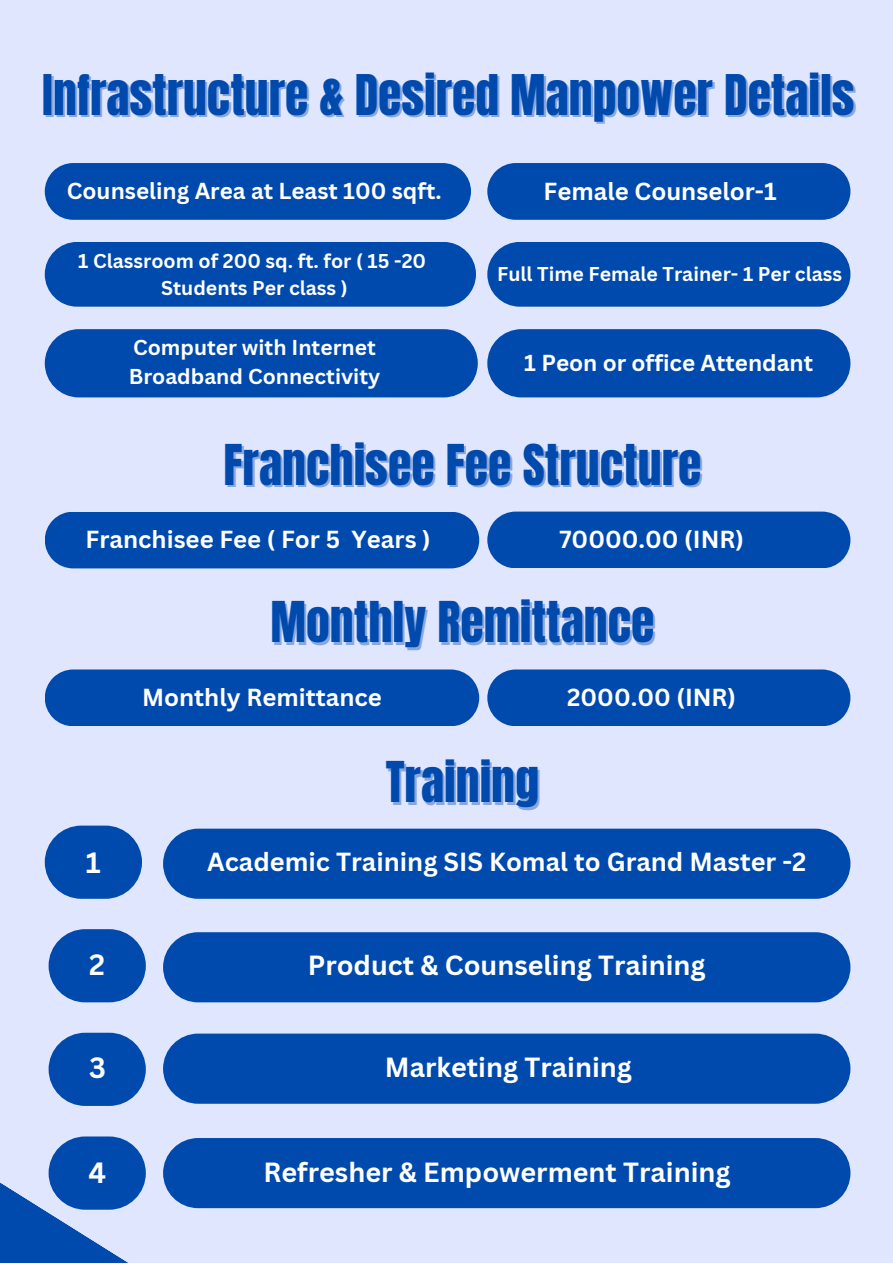
<style>
.page{position:relative;width:893px;height:1264px;background:#fff}
.page>*{position:absolute;margin:0;border:0;box-sizing:border-box;transform-origin:0 0}
.t1{font:47.85px "Anton";color:#004aad}
.t2{font:47.7px "Anton";color:#004aad}
.t3{font:700 28.5px "Canva Sans";color:#fff}
.t4{font:700 27px "Canva Sans";color:#fff}
.t5{font:700 25.5px "Canva Sans";color:#fff}
.t6{font:700 24px "Canva Sans";color:#fff}
.t7{font:700 22.5px "Canva Sans";color:#fff}
.t8{font:700 21px "Canva Sans";color:#fff}
.t9{font:700 19.5px "Canva Sans";color:#fff}
</style>
<div class="page">
<div style="left:0;top:0;width:892px;height:1262px;background:#e1e6ff"></div>
<svg style="left:0;top:1156px;width:204px;height:106px"></svg>
<div style="left:45px;top:163px;width:426px;height:57px;background:#004aad"></div>
<div style="left:487px;top:163px;width:363px;height:57px;background:#004aad"></div>
<div style="left:45px;top:242px;width:431px;height:65px;background:#004aad;border-radius:32px"></div>
<div style="left:487px;top:242px;width:363px;height:65px;background:#004aad;border-radius:32px"></div>
<div style="left:45px;top:329px;width:432px;height:68px;background:#004aad;border-radius:34px"></div>
<div style="left:487px;top:329px;width:363px;height:68px;background:#004aad;border-radius:34px"></div>
<div style="left:45px;top:512px;width:434px;height:56px;background:#004aad"></div>
<div style="left:487px;top:511px;width:363px;height:57px;background:#004aad"></div>
<div style="left:45px;top:669px;width:434px;height:57px;background:#004aad"></div>
<div style="left:487px;top:669px;width:363px;height:57px;background:#004aad"></div>
<div style="left:45px;top:825px;width:97px;height:73px;background:#004aad;border-radius:37px"></div>
<div style="left:163px;top:828px;width:687px;height:70px;background:#004aad;border-radius:35px"></div>
<div style="left:49px;top:929px;width:97px;height:73px;background:#004aad;border-radius:37px"></div>
<div style="left:163px;top:932px;width:687px;height:70px;background:#004aad;border-radius:35px"></div>
<div style="left:49px;top:1032px;width:97px;height:73px;background:#004aad;border-radius:37px"></div>
<div style="left:163px;top:1033px;width:687px;height:70px;background:#004aad;border-radius:35px"></div>
<div style="left:49px;top:1136px;width:97px;height:73px;background:#004aad;border-radius:37px"></div>
<div style="left:163px;top:1137px;width:687px;height:71px;background:#004aad;border-radius:35px"></div>
<p class="t2" style="left:42px;top:61px;width:813px">Infrastructure &amp; Desired Manpower Details</p>
<p class="t7" style="left:67px;top:175px;width:376px">Counseling Area at Least 100 sqft.</p>
<p class="t6" style="left:543px;top:174px;width:235px">Female Counselor-1</p>
<p class="t9" style="left:78px;top:247px;width:349px">1 Classroom of 200 sq. ft. for ( 15 -20</p>
<p class="t9" style="left:161px;top:274px;width:188px">Students Per class )</p>
<p class="t8" style="left:133px;top:333px;width:244px">Computer with Internet</p>
<p class="t8" style="left:129px;top:362px;width:253px">Broadband Connectivity</p>
<p class="t9" style="left:497px;top:260px;width:346px">Full Time Female Trainer- 1 Per class</p>
<p class="t7" style="left:524px;top:347px;width:290px">1 Peon or office Attendant</p>
<p class="t1" style="left:223px;top:430px;width:479px">Franchisee Fee Structure</p>
<p class="t6" style="left:86px;top:522px;width:346px">Franchisee Fee ( For 5 Years )</p>
<p class="t6" style="left:559px;top:522px;width:186px">70000.00 (INR)</p>
<p class="t1" style="left:270px;top:588px;width:385px">Monthly Remittance</p>
<p class="t6" style="left:142px;top:680px;width:241px">Monthly Remittance</p>
<p class="t6" style="left:567px;top:680px;width:170px">2000.00 (INR)</p>
<p class="t1" style="left:385px;top:748px;width:155px">Training</p>
<p class="t3" style="left:86px;top:842px;width:16px">1</p>
<p class="t5" style="left:207px;top:844px;width:600px">Academic Training SIS Komal to Grand Master -2</p>
<p class="t3" style="left:89px;top:944px;width:17px">2</p>
<p class="t4" style="left:308px;top:946px;width:399px">Product &amp; Counseling Training</p>
<p class="t3" style="left:89px;top:1047px;width:18px">3</p>
<p class="t4" style="left:385px;top:1048px;width:248px">Marketing Training</p>
<p class="t3" style="left:88px;top:1152px;width:19px">4</p>
<p class="t4" style="left:263px;top:1152px;width:468px">Refresher &amp; Empowerment Training</p>
</div>
